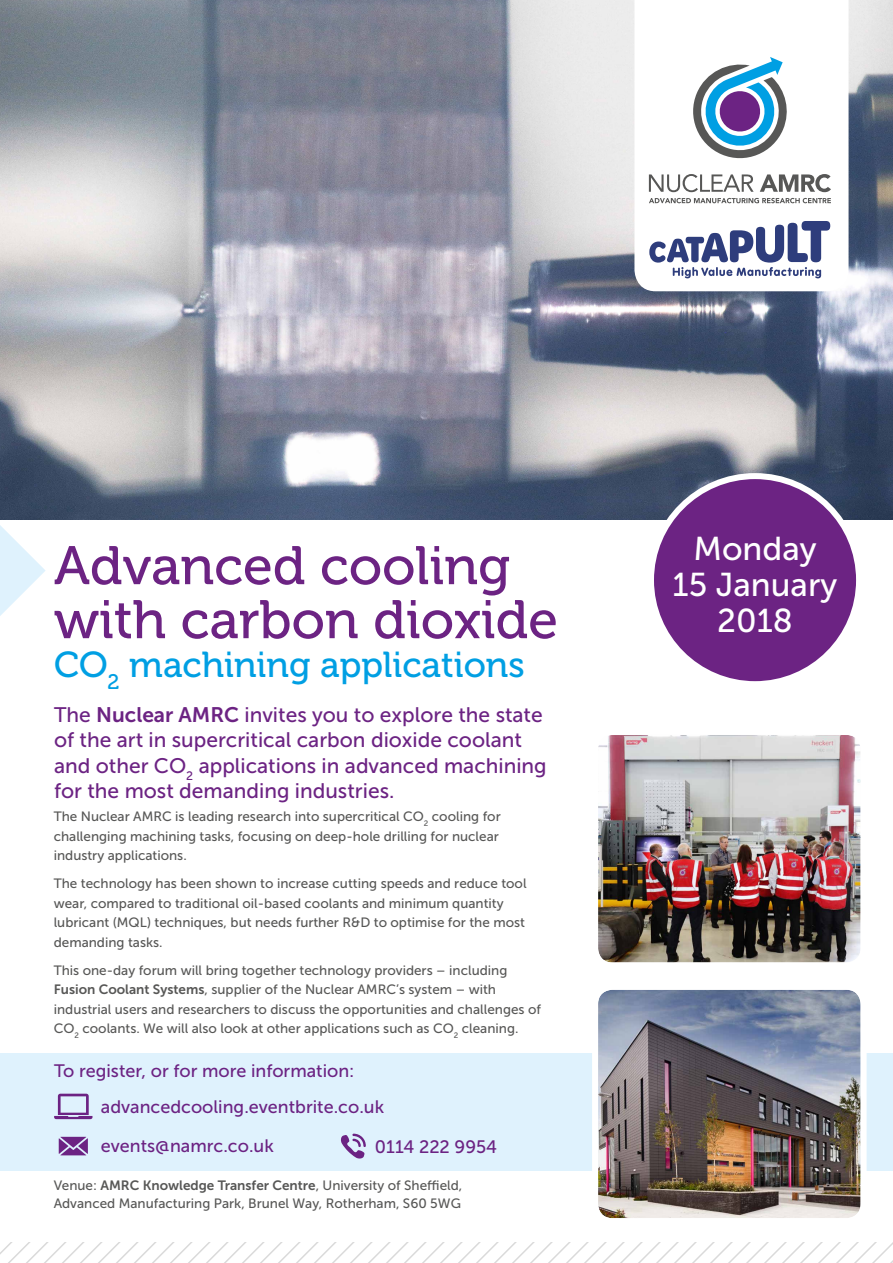
<style>
.page{position:relative;width:893px;height:1263px;background:#fff}
.page>*{position:absolute;margin:0;border:0;box-sizing:border-box;transform-origin:0 0}
.t1{font:54px/54px "Museo 500";color:#6c2383}
.t2{font:36px "Museo 500";color:#009fe3}
.t3{font:33px/36px "Museo Sans 500";color:#fff;text-align:center}
.t4{font:21px/25.5px "Museo Sans 500";color:#6c2383}
.t5{font:18px "Museo Sans 500";color:#6c2383}
.t6{font:13.5px/19.5px "Museo Sans 500";color:#575756}
.s1{font-family:"Museo Sans 700"}
</style>
<div class="page">
<img style="left:0;top:0;width:893px;height:520px">
<svg style="left:0;top:1243px;width:893px;height:20px"></svg>
<svg style="left:0;top:510px;width:46px;height:106px"></svg>
<div style="left:651px;top:476px;width:208px;height:208px;background:#6c2383;border-radius:50%"></div>
<div style="left:648px;top:473px;width:214px;height:214px;border:6px solid #fff;border-radius:50%"></div>
<svg style="left:634px;top:0;width:214px;height:291px"></svg>
<svg style="left:687px;top:57px;width:104px;height:107px"></svg>
<svg style="left:649px;top:174px;width:182px;height:29px"></svg>
<img style="left:599px;top:736px;width:261px;height:225px">
<div style="left:592px;top:729px;width:275px;height:239px;border:6px solid #fff;border-radius:17px"></div>
<svg style="left:649px;top:221px;width:181px;height:57px"></svg>
<div style="left:0;top:1053px;width:893px;height:118px;background:#dff2fd"></div>
<svg style="left:59px;top:1137px;width:29px;height:18px"></svg>
<svg style="left:341px;top:1134px;width:25px;height:24px"></svg>
<img style="left:599px;top:991px;width:261px;height:226px">
<div style="left:592px;top:984px;width:275px;height:240px;border:6px solid #fff;border-radius:17px"></div>
<svg style="left:54px;top:1094px;width:38px;height:25px"></svg>
<h1 class="t1" style="left:54px;top:539px;width:506px">Advanced cooling with carbon dioxide</h1>
<h2 class="t2" style="left:54px;top:645px;width:472px">CO<sub>2</sub> machining applications</h2>
<h3 class="t4" style="left:54px;top:702px;width:494px">The <span class="s1">Nuclear AMRC</span> invites you to explore the state of the art in supercritical carbon dioxide coolant and other CO<sub>2</sub> applications in advanced machining for the most demanding industries.</h3>
<p class="t6" style="left:54px;top:807px;width:448px">The Nuclear AMRC is leading research into supercritical CO<sub>2</sub> cooling for challenging machining tasks, focusing on deep-hole drilling for nuclear industry applications.</p>
<p class="t6" style="left:54px;top:874px;width:474px">The technology has been shown to increase cutting speeds and reduce tool wear, compared to traditional oil-based coolants and minimum quantity lubricant (MQL) techniques, but needs further R&amp;D to optimise for the most demanding tasks.</p>
<p class="t6" style="left:54px;top:960px;width:489px">This one-day forum will bring together technology providers – including <span class="s1">Fusion Coolant Systems</span>, supplier of the Nuclear AMRC’s system – with industrial users and researchers to discuss the opportunities and challenges of CO<sub>2</sub> coolants. We will also look at other applications such as CO<sub>2</sub> cleaning.</p>
<h3 class="t5" style="left:54px;top:1061px;width:302px">To register, or for more information:</h3>
<h3 class="t5" style="left:101px;top:1097px;width:285px">advancedcooling.eventbrite.co.uk</h3>
<h3 class="t5" style="left:101px;top:1136px;width:174px">events@namrc.co.uk</h3>
<h3 class="t5" style="left:375px;top:1137px;width:124px">0114 222 9954</h3>
<p class="t6" style="left:54px;top:1176px;width:410px;line-height:18px">Venue: <span class="s1">AMRC Knowledge Transfer Centre</span>, University of Sheffield,<br>Advanced Manufacturing Park, Brunel Way, Rotherham, S60 5WG</p>
<h3 class="t3" style="left:673px;top:531px;width:166px">Monday<br>15 January<br>2018</h3>
</div>
